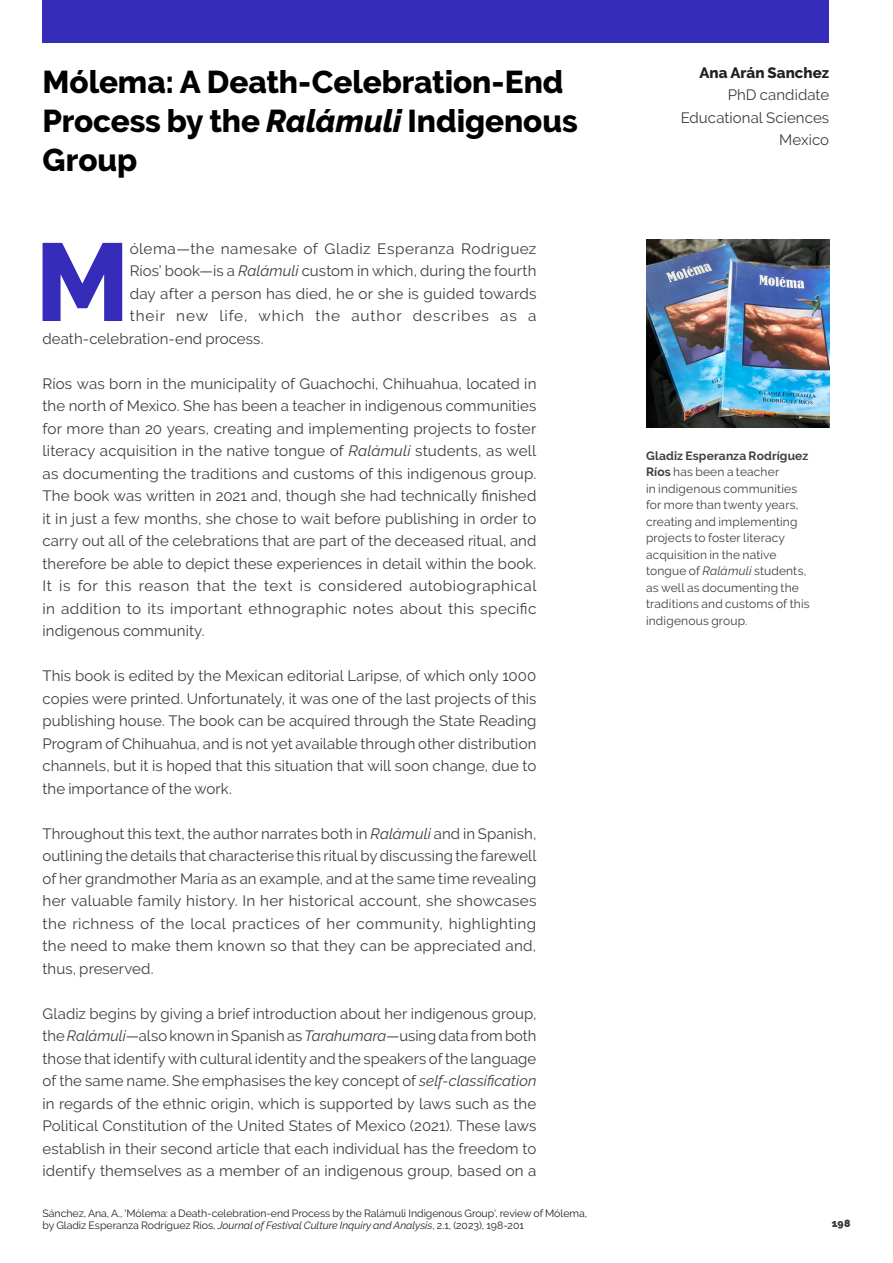
<style>
.page{position:relative;width:893px;height:1263px;background:#fff}
.page>*{position:absolute;margin:0;border:0;box-sizing:border-box;transform-origin:0 0}
.t1{font:800 110.1px "Raleway";color:#352dba}
.t2{font:800 31.5px/39px "Raleway";letter-spacing:-.005em;color:#000001}
.t3{font:15px/22.5px "Raleway";letter-spacing:.01em;color:#3e3e3f;text-align:justify}
.t4{font:15px "Raleway";letter-spacing:.03em;color:#3e3e3f}
.t5{font:15px "Raleway";letter-spacing:.06em;color:#3e3e3f}
.t6{font:12px/16.5px "Raleway";letter-spacing:.015em;color:#3e3e3f}
.t7{font:10.5px/12.6px "Raleway";color:#231f20}
.t8{font:900 10.5px "Raleway";color:#3e3e3f}
.s1{font-style:italic}
.s2{font-weight:800;color:#231f20}
.s3{font-weight:700}
</style>
<div class="page">
<div style="left:43px;top:0;width:786px;height:43px;background:#352dba"></div>
<img style="left:646px;top:239px;width:183px;height:188px">
<p class="t2" style="left:43px;top:63px;width:537px">Mólema: A Death-Celebration-End<br>Process by the <span class="s1">Ralámuli</span> Indigenous<br>Group</p>
<p class="t1" style="left:35px;top:220px;width:96px">M</p>
<p class="t4" style="left:130px;top:239px;width:408px">ólema—the namesake of Gladiz Esperanza Rodríguez</p>
<p class="t3" style="left:130px;top:259px;width:408px">Ríos’ book—is a <span class="s1">Ralámuli</span> custom in which, during the fourth</p>
<p class="t3" style="left:130px;top:282px;width:408px">day after a person has died, he or she is guided towards</p>
<p class="t5" style="left:130px;top:307px;width:408px">their new life, which the author describes as a</p>
<p class="t3" style="left:43px;top:327px;width:223px">death-celebration-end process.</p>
<p class="t3" style="left:43px;top:372px;width:495px">Ríos was born in the municipality of Guachochi, Chihuahua, located in the north of Mexico. She has been a teacher in indigenous communities for more than 20 years, creating and implementing projects to foster literacy acquisition in the native tongue of <span class="s1">Ralámuli</span> students, as well as documenting the traditions and customs of this indigenous group.<br>The book was written in 2021 and, though she had technically finished it in just a few months, she chose to wait before publishing in order to carry out all of the celebrations that are part of the deceased ritual, and therefore be able to depict these experiences in detail within the book.<br>It is for this reason that the text is considered autobiographical in addition to its important ethnographic notes about this specific indigenous community.</p>
<p class="t3" style="left:43px;top:664px;width:495px">This book is edited by the Mexican editorial Laripse, of which only 1000 copies were printed. Unfortunately, it was one of the last projects of this publishing house. The book can be acquired through the State Reading Program of Chihuahua, and is not yet available through other distribution channels, but it is hoped that this situation that will soon change, due to the importance of the work.</p>
<p class="t3" style="left:43px;top:822px;width:495px">Throughout this text, the author narrates both in <span class="s1">Ralámuli</span> and in Spanish, outlining the details that characterise this ritual by discussing the farewell of her grandmother María as an example, and at the same time revealing her valuable family history. In her historical account, she showcases the richness of the local practices of her community, highlighting the need to make them known so that they can be appreciated and, thus, preserved.</p>
<p class="t3" style="left:43px;top:1002px;width:495px">Gladiz begins by giving a brief introduction about her indigenous group, the <span class="s1">Ralámuli</span>—also known in Spanish as <span class="s1">Tarahumara</span>—using data from both those that identify with cultural identity and the speakers of the language of the same name. She emphasises the key concept of <span class="s1">self-classification </span>in regards of the ethnic origin, which is supported by laws such as the Political Constitution of the United States of Mexico (2021). These laws establish in their second article that each individual has the freedom to identify themselves as a member of an indigenous group, based on a</p>
<p class="t7" style="left:43px;top:1206px;width:546px">Sánchez, Ana, A., 'Mólema: a Death-celebration-end Process by the Ralámuli Indigenous Group', review of Mólema, by Gladiz Esperanza Rodríguez Ríos, <span class="s1">Journal of Festival Culture Inquiry and Analysis</span>, 2.1, (2023), 198-201</p>
<p class="t3" style="left:681px;top:61px;width:150px;text-align:right"><span class="s2">Ana Arán Sanchez<br></span>PhD candidate<br>Educational Sciences<br>Mexico</p>
<p class="t6" style="left:646px;top:447px;width:165px"><span class="s3">Gladiz Esperanza Rodríguez<br>Ríos</span> has been a teacher<br>in indigenous communities for more than twenty years, creating and implementing projects to foster literacy acquisition in the native tongue of <span class="s1">Ralámuli</span> students, as well as documenting the traditions and customs of this indigenous group.</p>
<p class="t8" style="left:832px;top:1217px;width:20px">198</p>
</div>
